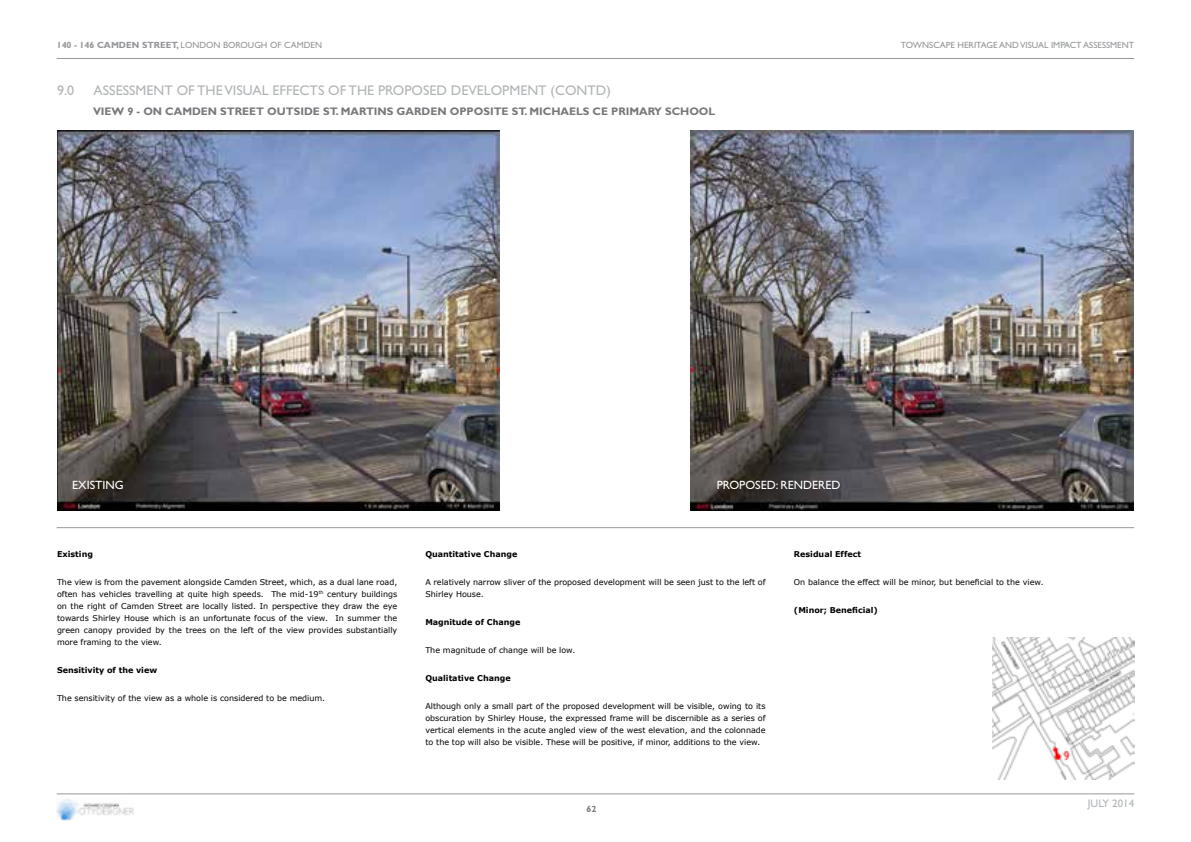
<style>
.page{position:relative;width:1191px;height:842px;background:#fff}
.page>*{position:absolute;margin:0;border:0;box-sizing:border-box;transform-origin:0 0}
.t1{font:14px "Gill Sans Std";color:#b1b4b6}
.t2{font:12px "Gill Sans Std";color:#fff}
.t3{font:700 11px "Gill Sans Std";color:#77787b}
.t4{font:11px "Gill Sans Std";color:#b1b4b6}
.t5{font:9px "Gill Sans Std";color:#939598}
.t6{font:700 9px "Gill Sans Std";color:#7b7c7e}
.t7{font:8px/12px "Verdana";color:#000;text-align:justify}
.t8{font:700 8px "Verdana";color:#000}
.s1{font-weight:700}
</style>
<div class="page">
<hr style="left:57px;top:58px;width:1077px;height:1px;background:#999">
<img style="left:57px;top:799px;width:77px;height:21px">
<hr style="left:57px;top:794px;width:1077px;height:1px;background:#999">
<hr style="left:57px;top:527px;width:1077px;height:1px;background:#999">
<img style="left:690px;top:131px;width:444px;height:379px">
<img style="left:57px;top:131px;width:443px;height:379px">
<img style="left:992px;top:638px;width:142px;height:142px">
<p class="t5" style="left:57px;top:40px;width:267px"><span class="s1">140 - 146 CAMDEN STREET,</span> LONDON BOROUGH OF CAMDEN</p>
<p class="t5" style="left:901px;top:40px;width:235px">TOWNSCAPE HERITAGE AND VISUAL IMPACT ASSESSMENT</p>
<h1 class="t1" style="left:57px;top:82px;width:19px">9.0</h1>
<h1 class="t1" style="left:93px;top:82px;width:519px">ASSESSMENT OF THE VISUAL EFFECTS OF THE PROPOSED DEVELOPMENT (CONTD)</h1>
<h3 class="t3" style="left:93px;top:105px;width:624px">VIEW 9 - ON CAMDEN STREET OUTSIDE ST. MARTINS GARDEN OPPOSITE ST. MICHAELS CE PRIMARY SCHOOL</h3>
<h2 class="t2" style="left:72px;top:478px;width:53px">EXISTING</h2>
<h2 class="t2" style="left:716px;top:478px;width:125px">PROPOSED: RENDERED</h2>
<p class="t8" style="left:57px;top:548px;width:37px">Existing</p>
<p class="t7" style="left:57px;top:576px;width:342px">The view is from the pavement alongside Camden Street, which, as a dual lane road, often has vehicles travelling at quite high speeds. The mid-19<sup>th</sup> century buildings on the right of Camden Street are locally listed. In perspective they draw the eye towards Shirley House which is an unfortunate focus of the view. In summer the green canopy provided by the trees on the left of the view provides substantially more framing to the view.</p>
<p class="t8" style="left:57px;top:664px;width:102px">Sensitivity of the view</p>
<p class="t7" style="left:57px;top:692px;width:270px">The sensitivity of the view as a whole is considered to be medium.</p>
<p class="t8" style="left:425px;top:548px;width:93px">Quantitative Change</p>
<p class="t7" style="left:425px;top:576px;width:342px">A relatively narrow sliver of the proposed development will be seen just to the left of<br>Shirley House.</p>
<p class="t8" style="left:425px;top:616px;width:96px">Magnitude of Change</p>
<p class="t7" style="left:425px;top:644px;width:152px">The magnitude of change will be low.</p>
<p class="t8" style="left:425px;top:672px;width:87px">Qualitative Change</p>
<p class="t7" style="left:425px;top:700px;width:342px">Although only a small part of the proposed development will be visible, owing to its obscuration by Shirley House, the expressed frame will be discernible as a series of vertical elements in the acute angled view of the west elevation, and the colonnade to the top will also be visible. These will be positive, if minor, additions to the view.</p>
<p class="t6" style="left:586px;top:804px;width:11px">62</p>
<p class="t8" style="left:794px;top:548px;width:69px">Residual Effect</p>
<p class="t7" style="left:794px;top:576px;width:251px">On balance the effect will be minor, but beneficial to the view.</p>
<p class="t8" style="left:794px;top:604px;width:85px">(Minor; Beneficial)</p>
<h3 class="t4" style="left:1087px;top:797px;width:48px">JULY 2014</h3>
</div>
